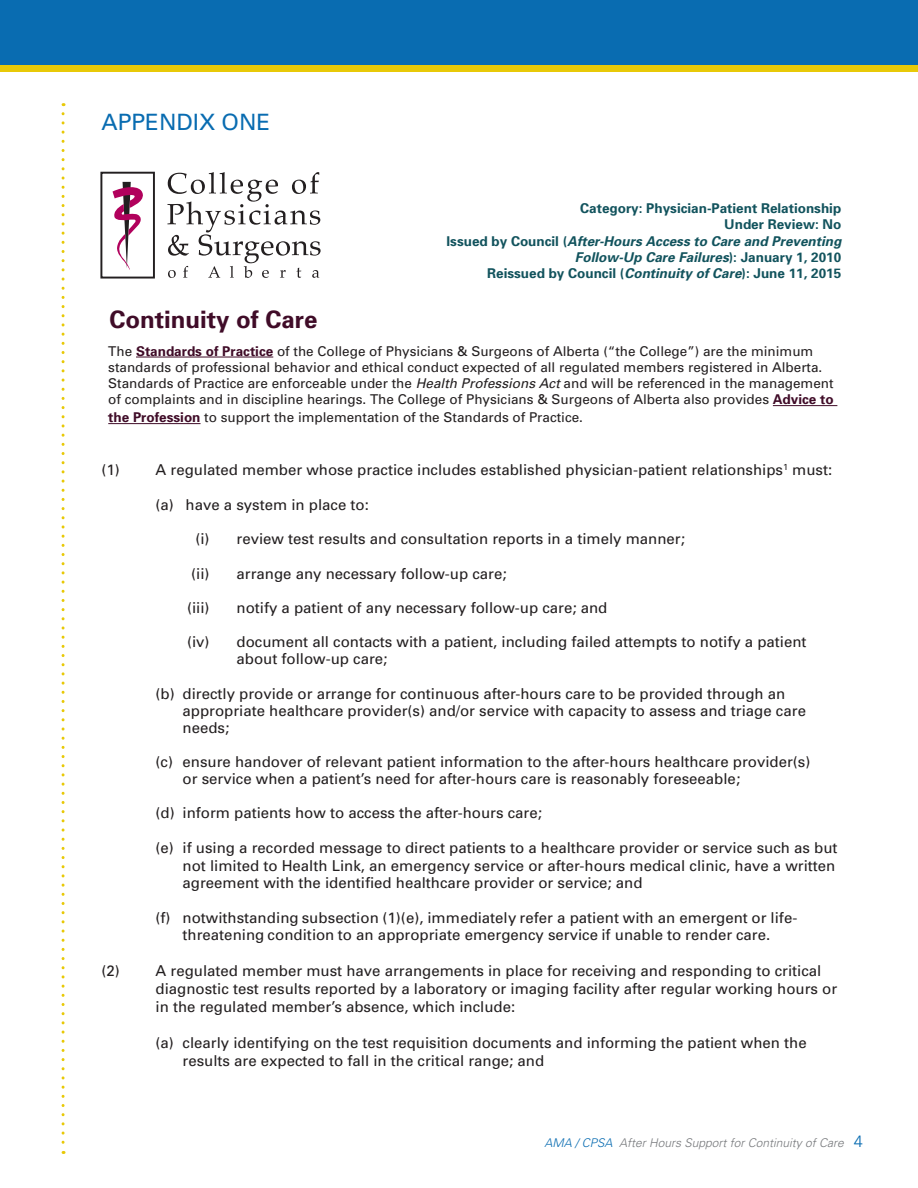
<style>
.page{position:relative;width:918px;height:1188px;background:#fff}
.page>*{position:absolute;margin:0;border:0;box-sizing:border-box;transform-origin:0 0}
.t1{font:700 24px "Univers";color:#400c28}
.t2{font:22.5px "Univers";color:#096cb1}
.t3{font:15px/17.1px "Univers";color:#231f20}
.t4{font:13.5px/16.2px "Univers";color:#231f20}
.t5{font:700 13.5px/16.2px "Univers";color:#12535d;text-align:right}
.t6{font:italic 300 12px "Univers";color:#76787b}
.s1{font-style:italic}
.s2{font-weight:700;color:#400c28}
.s3{color:#096cb1}
.s4{font-style:normal;font-size:16.5px;color:#096cb1}
</style>
<div class="page">
<svg style="left:62px;top:114px;width:3px;height:1040px"></svg>
<div style="left:0;top:14px;width:918px;height:58px;background:#e8c908"></div>
<div style="left:0;top:0;width:918px;height:64px;background:#096cb1"></div>
<hr style="left:136px;top:357px;width:137px;height:1px;background:#400c28">
<hr style="left:773px;top:405px;width:64px;height:1px;background:#400c28">
<hr style="left:108px;top:423px;width:93px;height:1px;background:#400c28">
<div style="left:100px;top:172px;width:55px;height:107px;border:2px solid #231f20"></div>
<svg style="left:113px;top:182px;width:30px;height:88px"></svg>
<svg style="left:167px;top:172px;width:154px;height:106px"></svg>
<h2 class="t2" style="left:102px;top:108px;width:170px">APPENDIX ONE</h2>
<p class="t5" style="left:447px;top:200px;width:396px">Category: Physician-Patient Relationship<br>Under Review: No<br>Issued by Council (<span class="s1">After-Hours Access to Care and Preventing Follow-Up Care Failures</span>): January 1, 2010<br>Reissued by Council (<span class="s1">Continuity of Care</span>): June 11, 2015</p>
<h1 class="t1" style="left:110px;top:304px;width:210px">Continuity of Care</h1>
<p class="t4" style="left:108px;top:343px;width:727px">The <span class="s2">Standards of Practice</span> of the College of Physicians &amp; Surgeons of Alberta (“the College”) are the minimum standards of professional behavior and ethical conduct expected of all regulated members registered in Alberta.<br>Standards of Practice are enforceable under the <span class="s1">Health Professions Act</span> and will be referenced in the management of complaints and in discipline hearings. The College of Physicians &amp; Surgeons of Alberta also provides <span class="s2">Advice to</span></p>
<p class="t4" style="left:108px;top:409px;width:476px"><span class="s2">the Profession</span> to support the implementation of the Standards of Practice.</p>
<p class="t3" style="left:102px;top:461px;width:732px">(1) A regulated member whose practice includes established physician-patient relationships<sup>1</sup> must:</p>
<p class="t3" style="left:156px;top:496px;width:215px">(a) have a system in place to:</p>
<p class="t3" style="left:195px;top:530px;width:491px">(i) review test results and consultation reports in a timely manner;</p>
<p class="t3" style="left:191px;top:565px;width:317px">(ii) arrange any necessary follow-up care;</p>
<p class="t3" style="left:187px;top:599px;width:24px">(iii)</p>
<p class="t3" style="left:237px;top:599px;width:372px">notify a patient of any necessary follow-up care; and</p>
<p class="t3" style="left:237px;top:633px;width:572px;text-indent:-49px">(iv) document all contacts with a patient, including failed attempts to notify a patient about follow-up care;</p>
<p class="t3" style="left:183px;top:685px;width:625px;text-indent:-27px">(b) directly provide or arrange for continuous after-hours care to be provided through an appropriate healthcare provider(s) and/or service with capacity to assess and triage care needs;</p>
<p class="t3" style="left:183px;top:753px;width:629px;text-indent:-27px">(c) ensure handover of relevant patient information to the after-hours healthcare provider(s) or service when a patient’s need for after-hours care is reasonably foreseeable;</p>
<p class="t3" style="left:156px;top:804px;width:388px">(d) inform patients how to access the after-hours care;</p>
<p class="t3" style="left:183px;top:839px;width:657px;text-indent:-27px">(e) if using a recorded message to direct patients to a healthcare provider or service such as but not limited to Health Link, an emergency service or after-hours medical clinic, have a written agreement with the identified healthcare provider or service; and</p>
<p class="t3" style="left:156px;top:909px;width:643px;text-align:center">(f) notwithstanding subsection (1)(e), immediately refer a patient with an emergent or life&shy;threatening condition to an appropriate emergency service if unable to render care.</p>
<p class="t3" style="left:156px;top:961px;width:683px;line-height:18px;text-indent:-54px">(2) A regulated member must have arrangements in place for receiving and responding to critical diagnostic test results reported by a laboratory or imaging facility after regular working hours or in the regulated member’s absence, which include:</p>
<p class="t3" style="left:183px;top:1033px;width:626px;line-height:18px;text-indent:-27px">(a) clearly identifying on the test requisition documents and informing the patient when the results are expected to fall in the critical range; and</p>
<p class="t6" style="left:544px;top:1136px;width:320px"><span class="s3">AMA / CPSA</span> After Hours Support for Continuity of Care <span class="s4">4</span></p>
</div>
